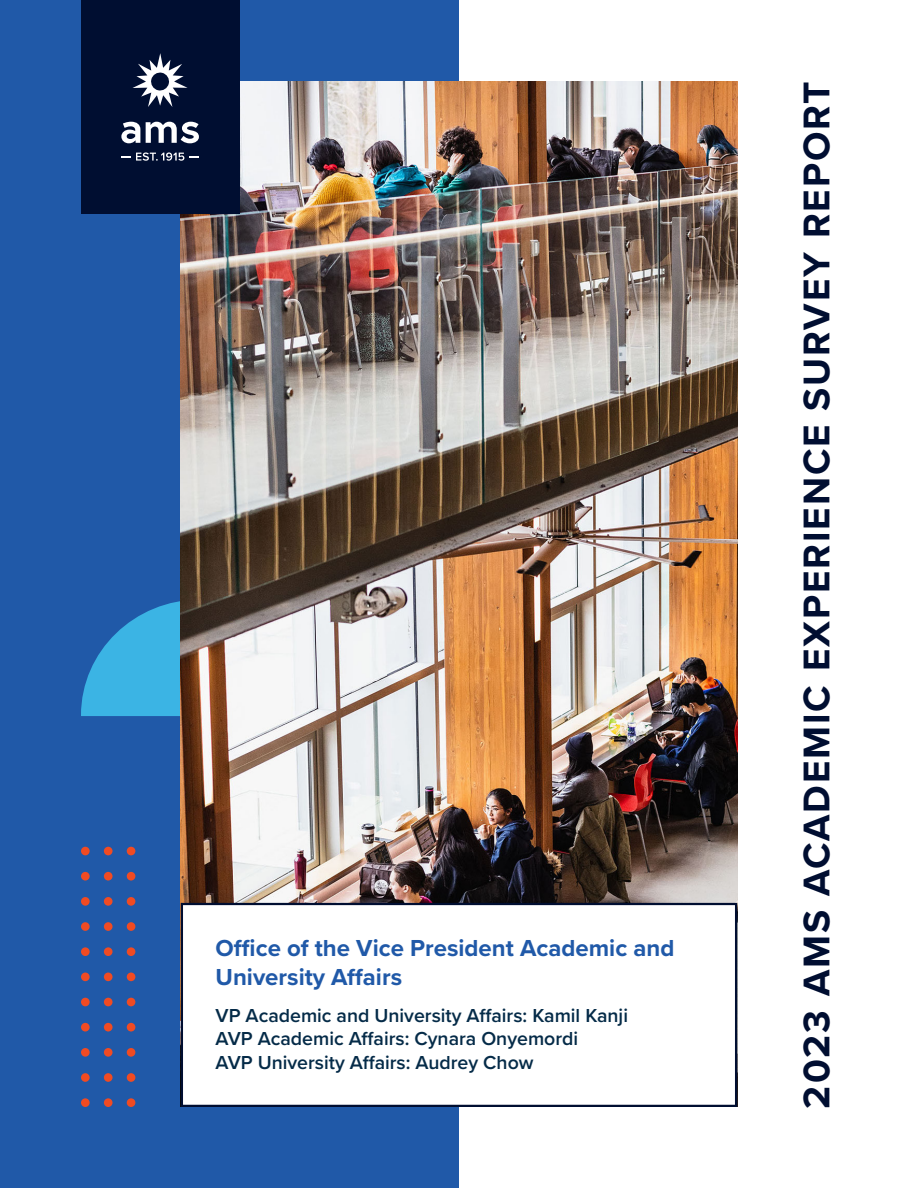
<style>
.page{position:relative;width:918px;height:1188px;background:#fff}
.page>*{position:absolute;margin:0;border:0;box-sizing:border-box;transform-origin:0 0}
.t1{font:700 38.55px "Proxima Nova";letter-spacing:.05em;color:#000e31}
.t2{font:700 24px/28.8px "Proxima Nova";color:#2059a8}
.t3{font:600 19.5px "Proxima Nova";color:#052b48}
</style>
<div class="page">
<div style="left:0;top:0;width:459px;height:1188px;background:#2059a8"></div>
<div style="left:127px;top:847px;width:8px;height:8px;background:#f04b23;border-radius:50%"></div>
<div style="left:127px;top:872px;width:8px;height:9px;background:#f04b23;border-radius:50%"></div>
<div style="left:127px;top:897px;width:8px;height:9px;background:#f04b23;border-radius:50%"></div>
<div style="left:127px;top:922px;width:8px;height:9px;background:#f04b23;border-radius:50%"></div>
<div style="left:127px;top:947px;width:8px;height:9px;background:#f04b23;border-radius:50%"></div>
<div style="left:127px;top:973px;width:8px;height:8px;background:#f04b23;border-radius:50%"></div>
<div style="left:127px;top:998px;width:8px;height:8px;background:#f04b23;border-radius:50%"></div>
<div style="left:127px;top:1023px;width:8px;height:9px;background:#f04b23;border-radius:50%"></div>
<div style="left:127px;top:1048px;width:8px;height:9px;background:#f04b23;border-radius:50%"></div>
<div style="left:127px;top:1073px;width:8px;height:9px;background:#f04b23;border-radius:50%"></div>
<div style="left:127px;top:1098px;width:8px;height:9px;background:#f04b23;border-radius:50%"></div>
<div style="left:104px;top:847px;width:9px;height:8px;background:#f04b23;border-radius:50%"></div>
<div style="left:104px;top:872px;width:9px;height:9px;background:#f04b23;border-radius:50%"></div>
<div style="left:104px;top:897px;width:9px;height:9px;background:#f04b23;border-radius:50%"></div>
<div style="left:104px;top:922px;width:9px;height:9px;background:#f04b23;border-radius:50%"></div>
<div style="left:104px;top:947px;width:9px;height:9px;background:#f04b23;border-radius:50%"></div>
<div style="left:104px;top:973px;width:9px;height:8px;background:#f04b23;border-radius:50%"></div>
<div style="left:104px;top:998px;width:9px;height:8px;background:#f04b23;border-radius:50%"></div>
<div style="left:104px;top:1023px;width:9px;height:9px;background:#f04b23;border-radius:50%"></div>
<div style="left:104px;top:1048px;width:9px;height:9px;background:#f04b23;border-radius:50%"></div>
<div style="left:104px;top:1073px;width:9px;height:9px;background:#f04b23;border-radius:50%"></div>
<div style="left:104px;top:1098px;width:9px;height:9px;background:#f04b23;border-radius:50%"></div>
<div style="left:81px;top:847px;width:9px;height:8px;background:#f04b23;border-radius:50%"></div>
<div style="left:81px;top:872px;width:9px;height:9px;background:#f04b23;border-radius:50%"></div>
<div style="left:81px;top:897px;width:9px;height:9px;background:#f04b23;border-radius:50%"></div>
<div style="left:81px;top:922px;width:9px;height:9px;background:#f04b23;border-radius:50%"></div>
<div style="left:81px;top:947px;width:9px;height:9px;background:#f04b23;border-radius:50%"></div>
<div style="left:81px;top:973px;width:9px;height:8px;background:#f04b23;border-radius:50%"></div>
<div style="left:81px;top:998px;width:9px;height:8px;background:#f04b23;border-radius:50%"></div>
<div style="left:81px;top:1023px;width:9px;height:9px;background:#f04b23;border-radius:50%"></div>
<div style="left:81px;top:1048px;width:9px;height:9px;background:#f04b23;border-radius:50%"></div>
<div style="left:81px;top:1073px;width:9px;height:9px;background:#f04b23;border-radius:50%"></div>
<div style="left:81px;top:1098px;width:9px;height:9px;background:#f04b23;border-radius:50%"></div>
<svg style="left:81px;top:600px;width:100px;height:116px"></svg>
<img style="left:181px;top:81px;width:556px;height:822px">
<div style="left:81px;top:0;width:158px;height:214px;background:#000e31"></div>
<svg style="left:133px;top:53px;width:55px;height:54px"></svg>
<svg style="left:121px;top:122px;width:19px;height:21px"></svg>
<svg style="left:146px;top:122px;width:53px;height:21px"></svg>
<svg style="left:122px;top:152px;width:77px;height:9px"></svg>
<div style="left:181px;top:903px;width:556px;height:204px;background:#fff;border:2px solid #000e31"></div>
<p class="t2" style="left:216px;top:933px;width:460px">Office of the Vice President Academic and<br>University Affairs</p>
<p class="t3" style="left:216px;top:1001px;width:414px">VP Academic and University Affairs: Kamil Kanji</p>
<p class="t3" style="left:216px;top:1024px;width:364px">AVP Academic Affairs: Cynara Onyemordi</p>
<p class="t3" style="left:216px;top:1048px;width:320px">AVP University Affairs: Audrey Chow</p>
<p class="t1" style="left:788px;top:1108px;width:1029px;rotate:-90deg">2023 AMS ACADEMIC EXPERIENCE SURVEY REPORT</p>
</div>
